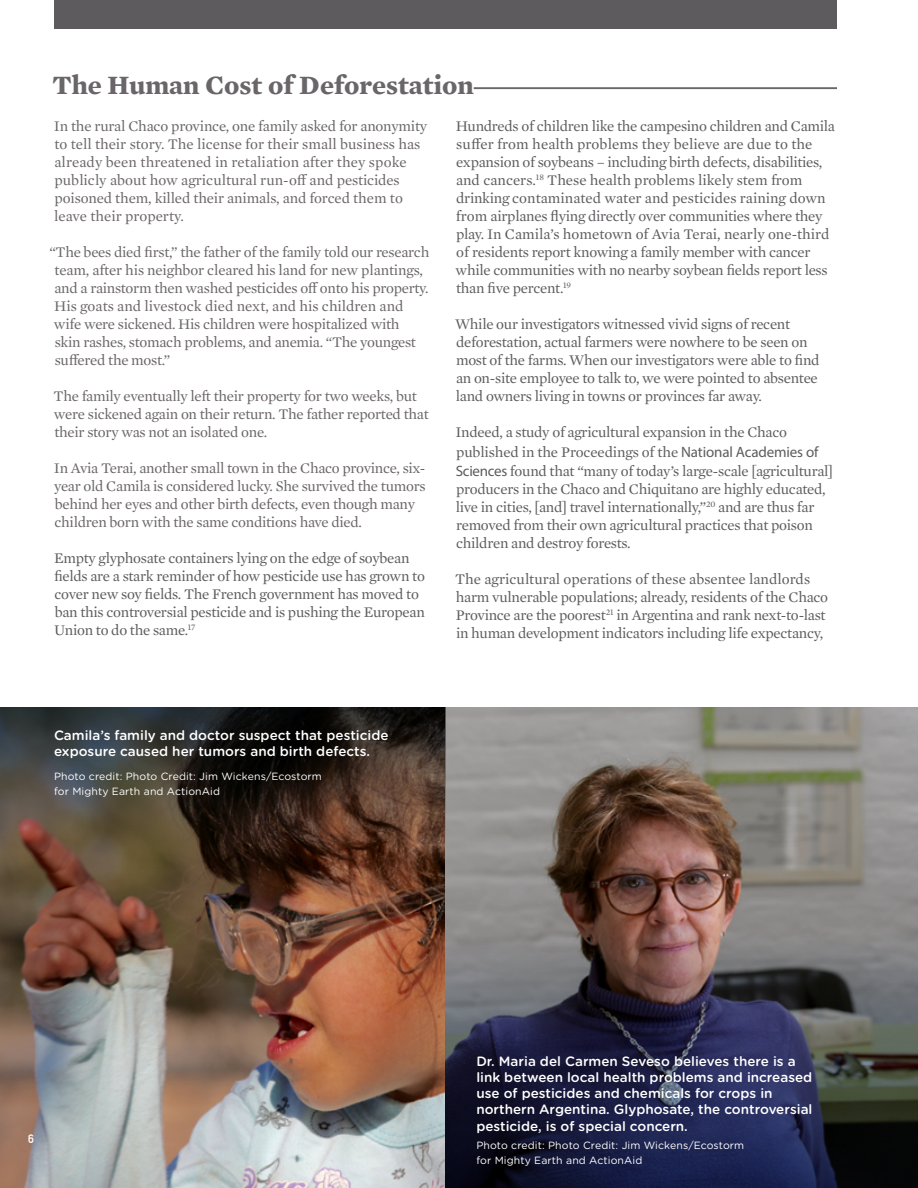
<style>
.page{position:relative;width:918px;height:1188px;background:#fff}
.page>*{position:absolute;margin:0;border:0;box-sizing:border-box;transform-origin:0 0}
.t1{font:700 27px "Mercury Text G4";color:#6a6568}
.t2{font:15px/18px "Mercury Text G1";letter-spacing:-.02em;color:#5e5b5e}
.t3{font:15px/18px "Mercury Text G1";letter-spacing:-.02em;color:#6a6568}
.t4{font:15px/18px "Mercury Text G1";color:#6a6568}
.t5{font:500 13.5px/16.2px "Gotham Rounded";color:#fff}
.t6{font:700 12px "DIN Alternate";color:#fff}
.t7{font:10.5px/15px "Gotham Rounded";letter-spacing:.01em;color:#fff}
.s1{font-family:"Myriad Pro"}
</style>
<div class="page">
<hr style="left:54px;top:87px;width:783px;height:2px;background:#6a6568">
<div style="left:52px;top:81px;width:422px;height:30px;background:#fff"></div>
<img style="left:0;top:708px;width:918px;height:480px">
<div style="left:54px;top:0;width:783px;height:28px;background:#5e5b5e"></div>
<svg style="left:446px;top:900px;width:472px;height:288px;background:#413f4f"></svg>
<svg style="left:0;top:708px;width:446px;height:161px;background:#3d3229"></svg>
<h1 class="t1" style="left:52px;top:64px;width:423px">The Human Cost of Deforestation</h1>
<p class="t4" style="left:54px;top:116px;width:375px">In the rural Chaco province, one family asked for anonymity to tell their story. The license for their small business has already been threatened in retaliation after they spoke publicly about how agricultural run-off and pesticides poisoned them, killed their animals, and forced them to leave their property.</p>
<p class="t3" style="left:54px;top:242px;width:377px;text-indent:-5px">“The bees died first,” the father of the family told our research team, after his neighbor cleared his land for new plantings, and a rainstorm then washed pesticides off onto his property.<br>His goats and livestock died next, and his children and wife were sickened. His children were hospitalized with skin rashes, stomach problems, and anemia. “The youngest suffered the most.”</p>
<p class="t3" style="left:54px;top:386px;width:377px">The family eventually left their property for two weeks, but were sickened again on their return. The father reported that their story was not an isolated one.</p>
<p class="t3" style="left:54px;top:458px;width:373px">In Avia Terai, another small town in the Chaco province, six&shy;year old Camila is considered lucky. She survived the tumors behind her eyes and other birth defects, even though many children born with the same conditions have died.</p>
<p class="t2" style="left:54px;top:548px;width:372px">Empty glyphosate containers lying on the edge of soybean fields are a stark reminder of how pesticide use has grown to cover new soy fields. The French government has moved to ban this controversial pesticide and is pushing the European Union to do the same.<sup>17</sup></p>
<p class="t2" style="left:456px;top:116px;width:381px">Hundreds of children like the campesino children and Camila suffer from health problems they believe are due to the expansion of soybeans – including birth defects, disabilities, and cancers.<sup>18</sup> These health problems likely stem from drinking contaminated water and pesticides raining down from airplanes flying directly over communities where they play. In Camila’s hometown of Avia Terai, nearly one-third of residents report knowing a family member with cancer while communities with no nearby soybean fields report less than five percent.<sup>19</sup></p>
<p class="t2" style="left:455px;top:314px;width:366px">While our investigators witnessed vivid signs of recent deforestation, actual farmers were nowhere to be seen on most of the farms. When our investigators were able to find an on-site employee to talk to, we were pointed to absentee land owners living in towns or provinces far away.</p>
<p class="t2" style="left:456px;top:422px;width:379px;line-height:19.5px">Indeed, a study of agricultural expansion in the Chaco published in the Proceedings of the <span class="s1">National Academies of<br>Sciences</span> found that “many of today’s large-scale [agricultural]</p>
<p class="t2" style="left:456px;top:479px;width:371px">producers in the Chaco and Chiquitano are highly educated, live in cities, [and] travel internationally,”<sup>20</sup> and are thus far removed from their own agricultural practices that poison children and destroy forests.</p>
<p class="t2" style="left:455px;top:569px;width:374px">The agricultural operations of these absentee landlords harm vulnerable populations; already, residents of the Chaco Province are the poorest<sup>21</sup> in Argentina and rank next-to-last in human development indicators including life expectancy,</p>
<p class="t5" style="left:54px;top:727px;width:336px">Camila’s family and doctor suspect that pesticide exposure caused her tumors and birth defects.</p>
<p class="t7" style="left:54px;top:768px;width:269px">Photo credit: Photo Credit: Jim Wickens/Ecostorm for Mighty Earth and ActionAid</p>
<p class="t6" style="left:28px;top:1130px;width:7px">6</p>
<p class="t5" style="left:476px;top:1052px;width:338px">Dr. Maria del Carmen Seveso believes there is a link between local health problems and increased use of pesticides and chemicals for crops in northern Argentina. Glyphosate, the controversial pesticide, is of special concern.</p>
<p class="t7" style="left:476px;top:1137px;width:269px">Photo credit: Photo Credit: Jim Wickens/Ecostorm for Mighty Earth and ActionAid</p>
</div>
